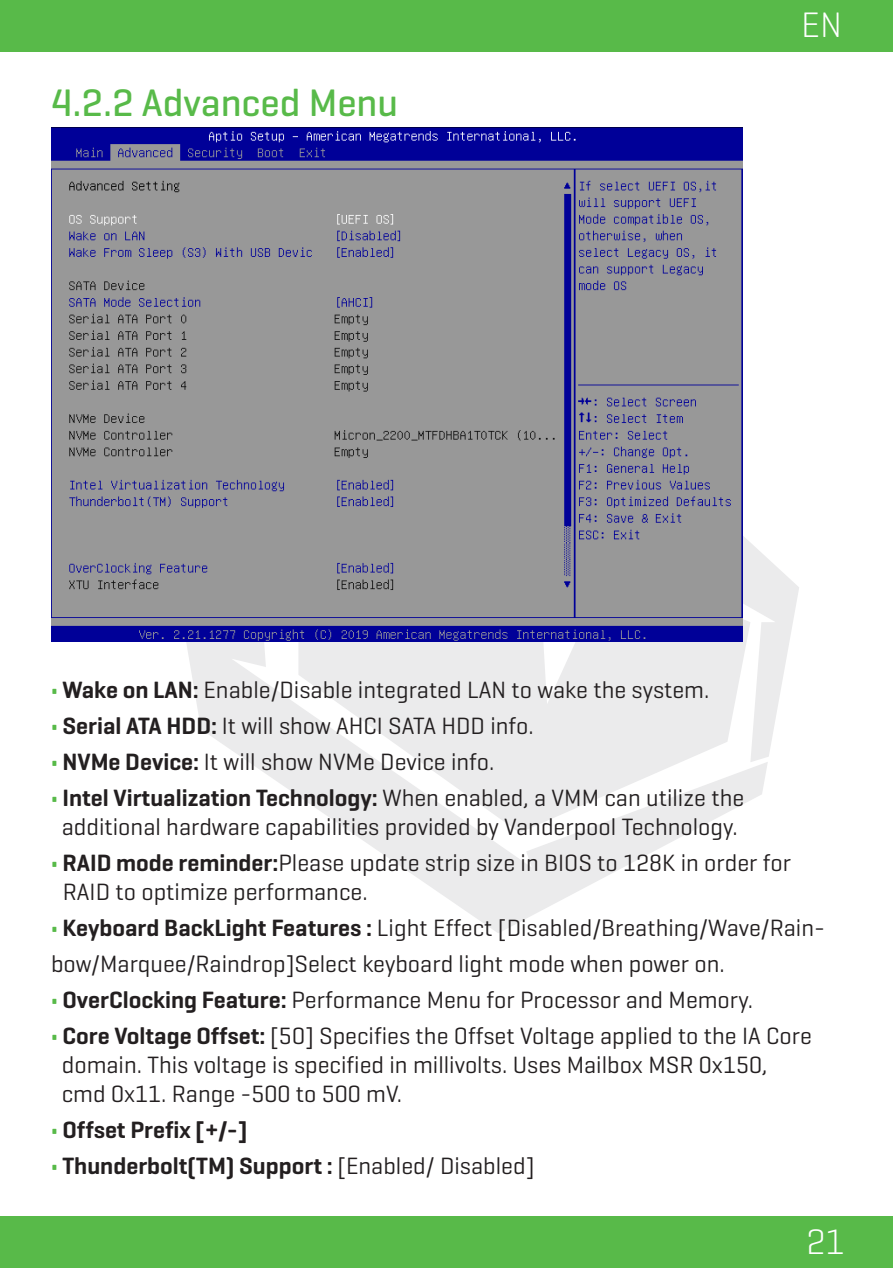
<style>
.page{position:relative;width:893px;height:1268px;background:#fff}
.page>*{position:absolute;margin:0;border:0;box-sizing:border-box;transform-origin:0 0}
.Başlık_Lvl-2{font:500 39px "Geogrotesque";color:#58ba49}
.t1{font:300 36px "Geogrotesque";color:#fff}
.t2{font:24px/28.8px "Geogrotesque";color:#231f20}
.t3{font:600 24px "Geogrotesque";color:#231f20}
.s1{font-weight:700;color:#58ba49}
.s2{font-weight:600}
.s3{font-weight:400}
</style>
<div class="page">
<div style="left:0;top:0;width:893px;height:51px;background:#58ba49"></div>
<div style="left:0;top:1216px;width:893px;height:51px;background:#58ba49"></div>
<svg style="left:768px;top:559px;width:31px;height:198px;fill:#eeeeef"></svg>
<svg style="left:94px;top:542px;width:674px;height:391px"></svg>
<svg style="left:298px;top:536px;width:452px;height:296px;fill:#ebebec"></svg>
<img style="left:51px;top:128px;width:692px;height:513px">
<p class="Başlık_Lvl-2" style="left:51px;top:79px;width:349px">4.2.2 Advanced Menu</p>
<h2 class="t1" style="left:801px;top:2px;width:42px">EN</h2>
<p class="t2" style="left:51px;top:675px;width:660px"><span class="s1">•</span> <span class="s2">Wake on LAN:</span> Enable/Disable integrated LAN to wake the system.</p>
<p class="t2" style="left:51px;top:711px;width:484px"><span class="s1">•</span> <span class="s2">Serial ATA HDD:</span> It will show AHCI SATA HDD info.</p>
<p class="t2" style="left:51px;top:747px;width:445px"><span class="s1">•</span> <span class="s2">NVMe Device:</span> It will show NVMe Device info.</p>
<p class="t3" style="left:51px;top:783px;width:695px"><span class="s1">•</span> Intel Virtualization Technology: <span class="s3">When enabled, a VMM can utilize the</span></p>
<p class="t2" style="left:62px;top:811px;width:678px">additional hardware capabilities provided by Vanderpool Technology.</p>
<p class="t2" style="left:63px;top:847px;width:730px;text-indent:-12px"><span class="s1">•</span> <span class="s2">RAID mode reminder:</span>Please update strip size in BIOS to 128K in order for<br>RAID to optimize performance.</p>
<p class="t2" style="left:51px;top:909px;width:775px;line-height:36px"><span class="s1">•</span> <span class="s2">Keyboard BackLight Features :</span> Light Effect [Disabled/Breathing/Wave/Rain&shy;bow/Marquee/Raindrop]Select keyboard light mode when power on.</p>
<p class="t2" style="left:51px;top:984px;width:704px"><span class="s1">•</span> <span class="s2">OverClocking Feature:</span> Performance Menu for Processor and Memory.</p>
<p class="t2" style="left:62px;top:1020px;width:751px;text-indent:-11px"><span class="s1">•</span> <span class="s2">Core Voltage Offset:</span> [50] Specifies the Offset Voltage applied to the IA Core domain. This voltage is specified in millivolts. Uses Mailbox MSR 0x150,</p>
<p class="t2" style="left:62px;top:1078px;width:342px">cmd 0x11. Range -500 to 500 mV.</p>
<p class="t3" style="left:51px;top:1114px;width:198px"><span class="s1">•</span> Offset Prefix [+/-]</p>
<p class="t3" style="left:51px;top:1150px;width:485px"><span class="s1">•</span> Thunderbolt(TM) Support : <span class="s3">[Enabled/ Disabled]</span></p>
<h2 class="t1" style="left:806px;top:1219px;width:40px">21</h2>
</div>
